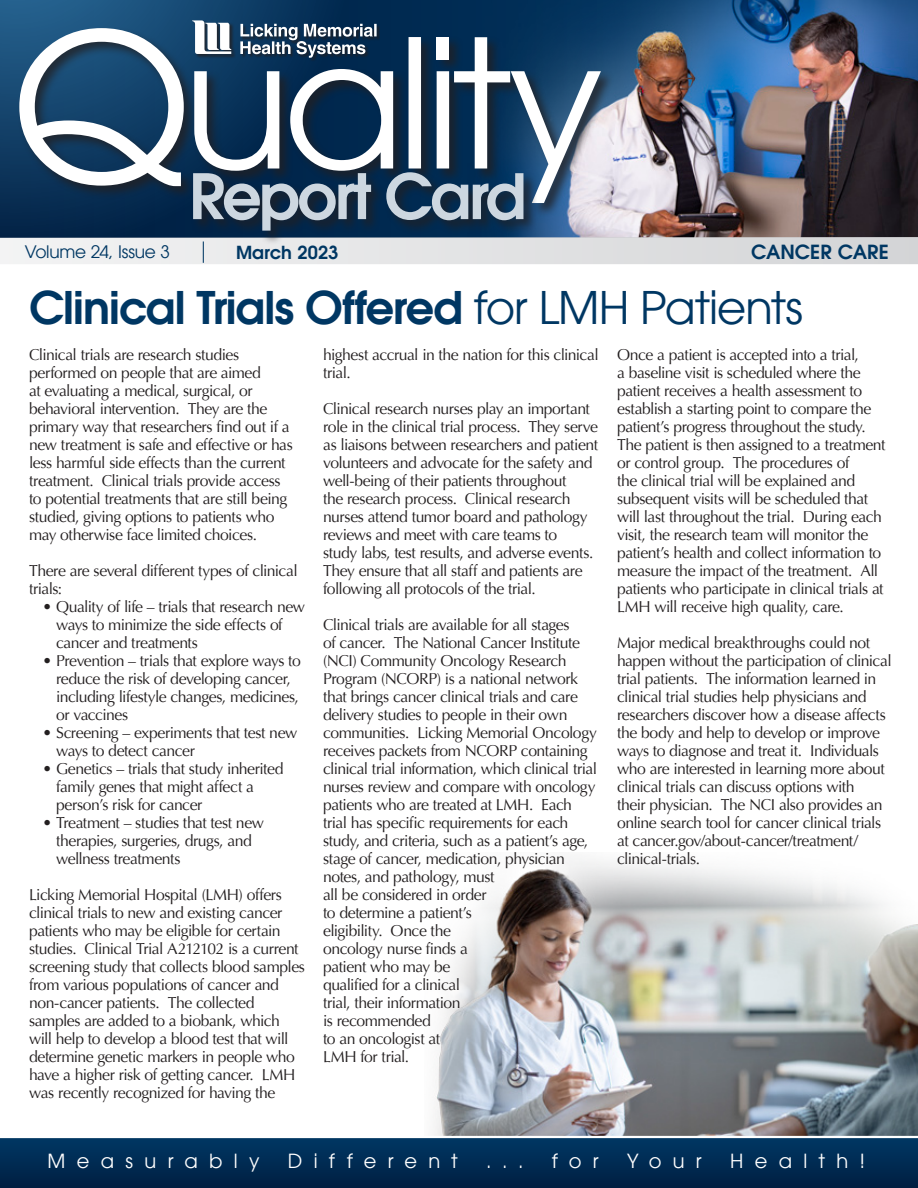
<style>
.page{position:relative;width:918px;height:1188px;background:#fff}
.page>*{position:absolute;margin:0;border:0;box-sizing:border-box;transform-origin:0 0}
.t1{font:600 62.1px "Avant Garde";letter-spacing:-.04em;color:#cdd7e0}
.t2{font:600 45px "Avant Garde";letter-spacing:-.02em;color:#003763}
.t3{font:19.5px "Avant Garde";letter-spacing:.58em;color:#fff}
.t4{font:600 19.5px "Avant Garde";color:#003763}
.t5{font:600 18px "Avant Garde";letter-spacing:.005em;color:#003763}
.t6{font:17.25px "Avant Garde";letter-spacing:-.015em;color:#003763}
.Body_Copy{font:15.75px/18px "Optima";letter-spacing:-.03em;color:#231f20}
.s1{font-weight:400}
</style>
<div class="page">
<img style="left:434px;top:859px;width:484px;height:277px">
<div style="left:0;top:1137px;width:918px;height:51px;background:linear-gradient(to bottom,#003864,#001f41)"></div>
<hr style="left:0;top:1136px;width:918px;height:2px;background:#fff">
<img style="left:468px;top:0;width:450px;height:238px">
<div style="left:0;top:238px;width:918px;height:28px;background:linear-gradient(to right,#f3f3f4,#d3d4d6)"></div>
<svg style="left:203px;top:244px;width:1px;height:19px"></svg>
<hr style="left:0;top:264px;width:918px;height:2px;background:#fff">
<svg style="left:0;top:0;width:358px;height:238px;background:#113f67"></svg>
<div style="left:192px;top:20px;width:44px;height:39px;background:#231f20;opacity:.75"></div>
<svg style="left:192px;top:20px;width:39px;height:6px"></svg>
<svg style="left:240px;top:24px;width:137px;height:2px"></svg>
<div style="left:17px;top:26px;width:597px;height:191px;background:#231f20;opacity:.75"></div>
<svg style="left:19px;top:28px;width:165px;height:158px"></svg>
<svg style="left:194px;top:71px;width:85px;height:99px"></svg>
<svg style="left:290px;top:69px;width:103px;height:101px"></svg>
<svg style="left:409px;top:37px;width:12px;height:132px"></svg>
<svg style="left:437px;top:37px;width:164px;height:166px"></svg>
<div style="left:191px;top:170px;width:347px;height:74px;background:#231f20;opacity:.75"></div>
<p class="t1" style="left:189px;top:155px;width:338px">Report Card</p>
<p class="t6" style="left:25px;top:242px;width:147px">Volume 24, Issue 3</p>
<p class="t5" style="left:236px;top:240px;width:104px">March 2023</p>
<p class="t4" style="left:751px;top:239px;width:139px">CANCER CARE</p>
<p class="t2" style="left:29px;top:278px;width:775px">Clinical Trials Offered <span class="s1">for LMH Patients</span></p>
<p class="Body_Copy" style="left:29px;top:346px;width:265px">Clinical trials are research studies performed on people that are aimed<br>at evaluating a medical, surgical, or behavioral intervention. They are the primary way that researchers find out if a new treatment is safe and effective or has less harmful side effects than the current treatment. Clinical trials provide access to potential treatments that are still being studied, giving options to patients who may otherwise face limited choices.</p>
<p class="Body_Copy" style="left:29px;top:562px;width:270px">There are several different types of clinical trials:</p>
<p class="Body_Copy" style="left:56px;top:598px;width:251px;text-indent:-14px">• Quality of life – trials that research new ways to minimize the side effects of cancer and treatments</p>
<p class="Body_Copy" style="left:56px;top:652px;width:246px;text-indent:-14px">• Prevention – trials that explore ways to reduce the risk of developing cancer, including lifestyle changes, medicines, or vaccines</p>
<p class="Body_Copy" style="left:56px;top:724px;width:243px;text-indent:-14px">• Screening – experiments that test new ways to detect cancer</p>
<p class="Body_Copy" style="left:56px;top:760px;width:229px;text-indent:-14px">• Genetics – trials that study inherited family genes that might affect a person’s risk for cancer</p>
<p class="Body_Copy" style="left:56px;top:814px;width:209px;text-indent:-14px">• Treatment – studies that test new therapies, surgeries, drugs, and wellness treatments</p>
<p class="Body_Copy" style="left:29px;top:886px;width:278px">Licking Memorial Hospital (LMH) offers clinical trials to new and existing cancer patients who may be eligible for certain studies. Clinical Trial A212102 is a current screening study that collects blood samples from various populations of cancer and non-cancer patients. The collected samples are added to a biobank, which will help to develop a blood test that will determine genetic markers in people who have a higher risk of getting cancer. LMH was recently recognized for having the</p>
<p class="Body_Copy" style="left:323px;top:346px;width:277px">highest accrual in the nation for this clinical trial.</p>
<p class="Body_Copy" style="left:323px;top:400px;width:276px">Clinical research nurses play an important role in the clinical trial process. They serve as liaisons between researchers and patient volunteers and advocate for the safety and well-being of their patients throughout<br>the research process. Clinical research nurses attend tumor board and pathology reviews and meet with care teams to<br>study labs, test results, and adverse events.<br>They ensure that all staff and patients are following all protocols of the trial.</p>
<p class="Body_Copy" style="left:323px;top:616px;width:276px">Clinical trials are available for all stages<br>of cancer. The National Cancer Institute (NCI) Community Oncology Research<br>Program (NCORP) is a national network that brings cancer clinical trials and care delivery studies to people in their own communities. Licking Memorial Oncology receives packets from NCORP containing clinical trial information, which clinical trial nurses review and compare with oncology patients who are treated at LMH. Each trial has specific requirements for each study, and criteria, such as a patient’s age, stage of cancer, medication, physician notes, and pathology, must<br>all be considered in order<br>to determine a patient’s<br>eligibility. Once the<br>oncology nurse finds a<br>patient who may be<br>qualified for a clinical<br>trial, their information<br>is recommended<br>to an oncologist at<br>LMH for trial.</p>
<p class="Body_Copy" style="left:617px;top:346px;width:270px">Once a patient is accepted into a trial,<br>a baseline visit is scheduled where the patient receives a health assessment to establish a starting point to compare the patient’s progress throughout the study.<br>The patient is then assigned to a treatment or control group. The procedures of<br>the clinical trial will be explained and subsequent visits will be scheduled that will last throughout the trial. During each visit, the research team will monitor the patient’s health and collect information to measure the impact of the treatment. All patients who participate in clinical trials at LMH will receive high quality, care.</p>
<p class="Body_Copy" style="left:617px;top:634px;width:276px">Major medical breakthroughs could not happen without the participation of clinical trial patients. The information learned in clinical trial studies help physicians and researchers discover how a disease affects the body and help to develop or improve ways to diagnose and treat it. Individuals who are interested in learning more about clinical trials can discuss options with<br>their physician. The NCI also provides an online search tool for cancer clinical trials at cancer.gov/about-cancer/treatment/ clinical-trials.</p>
<p class="t3" style="left:48px;top:1150px;width:213px">Measurably</p>
<p class="t3" style="left:288px;top:1150px;width:171px">Different</p>
<p class="t3" style="left:486px;top:1150px;width:39px">...</p>
<p class="t3" style="left:552px;top:1150px;width:48px">for</p>
<p class="t3" style="left:627px;top:1150px;width:76px">Your</p>
<p class="t3" style="left:730px;top:1150px;width:136px">Health!</p>
</div>
